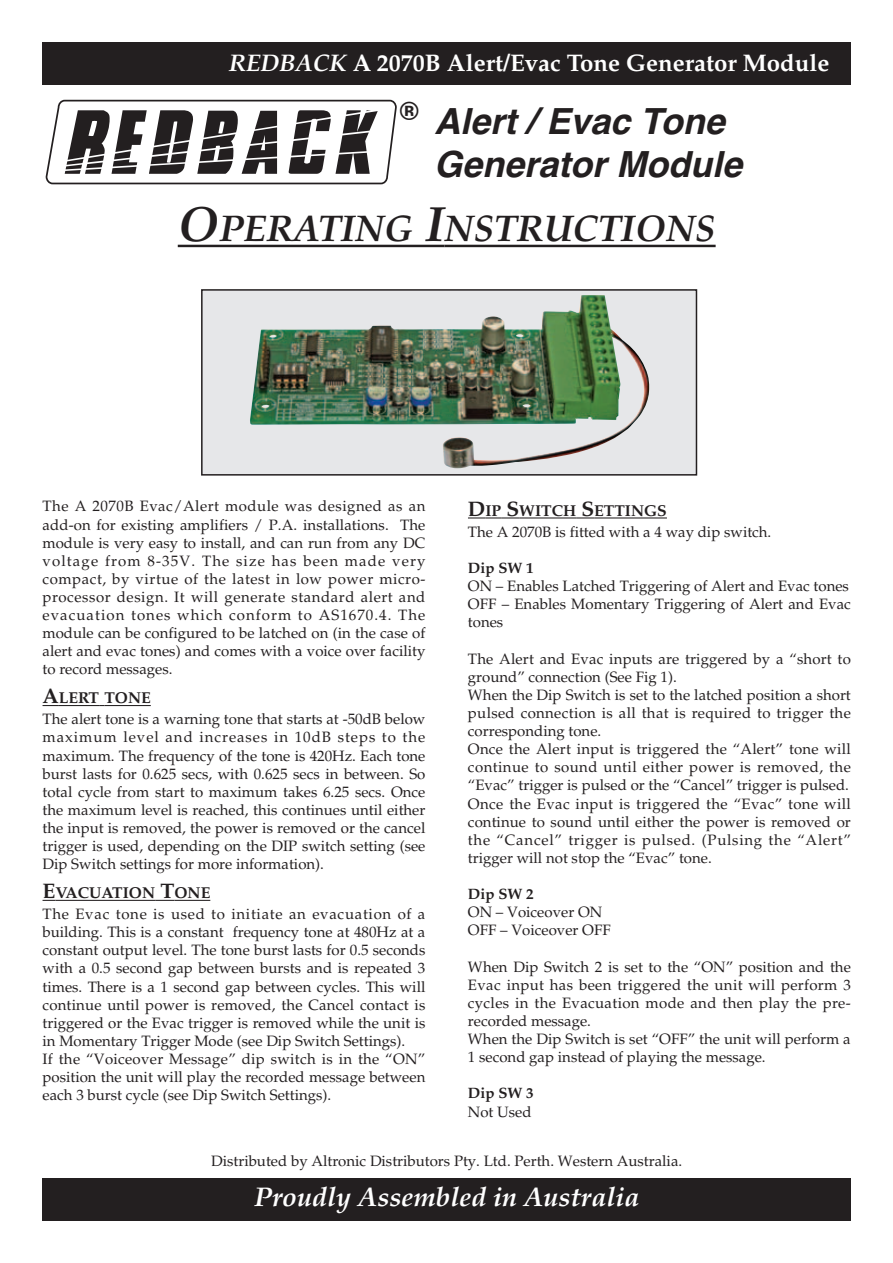
<style>
.page{position:relative;width:893px;height:1263px;background:#fff}
.page>*{position:absolute;margin:0;border:0;box-sizing:border-box;transform-origin:0 0}
.t1{font:italic 700 37.2px "Palatino";color:#231f20}
.t2{font:italic 700 36px/43.2px "Helvetica";color:#231f20}
.t3{font:italic 700 27px "Palatino";color:#fff}
.t4{font:700 25.5px "Helvetica";color:#231f20}
.t5{font:700 24px "Palatino";color:#fff}
.t6{font:700 15.75px "Palatino";color:#231f20}
.t7{font:15px/18.1px "Palatino";color:#231f20}
.t8{font:700 15px "Palatino";color:#231f20}
.s1{font-style:italic}
.s2{font-size:49.5px}
.s3{font-size:21px}
</style>
<div class="page">
<div style="left:202px;top:290px;width:494px;height:185px;background:#e6e7e9"></div>
<img style="left:250px;top:295px;width:399px;height:173px">
<div style="left:201px;top:289px;width:496px;height:187px;border:2px solid #231f20"></div>
<svg style="left:45px;top:99px;width:352px;height:86px"></svg>
<div style="left:43px;top:43px;width:807px;height:42px;background:#231f20"></div>
<div style="left:43px;top:1178px;width:807px;height:42px;background:#231f20"></div>
<hr style="left:178px;top:245px;width:41px;height:2px;background:#231f20">
<hr style="left:219px;top:245px;width:194px;height:2px;background:#231f20">
<hr style="left:413px;top:245px;width:31px;height:2px;background:#231f20">
<hr style="left:444px;top:245px;width:271px;height:2px;background:#231f20">
<svg style="left:43px;top:705px;width:16px;height:1px"></svg>
<hr style="left:59px;top:705px;width:40px;height:1px;background:#231f20">
<hr style="left:104px;top:705px;width:47px;height:1px;background:#231f20">
<svg style="left:43px;top:900px;width:12px;height:1px"></svg>
<hr style="left:55px;top:900px;width:100px;height:1px;background:#231f20">
<svg style="left:155px;top:900px;width:19px;height:1px"></svg>
<hr style="left:174px;top:900px;width:36px;height:1px;background:#231f20">
<svg style="left:468px;top:517px;width:51px;height:2px"></svg>
<hr style="left:519px;top:517px;width:57px;height:2px;background:#231f20">
<svg style="left:576px;top:517px;width:18px;height:2px"></svg>
<hr style="left:594px;top:517px;width:73px;height:2px;background:#231f20">
<h3 class="t5" style="left:229px;top:53px;width:602px"><span class="s1">REDBACK</span> A 2070B Alert/Evac Tone Generator Module</h3>
<h3 class="t4" style="left:400px;top:101px;width:20px">®</h3>
<h2 class="t2" style="left:434px;top:103px;width:309px">Alert / Evac Tone<br>Generator Module</h2>
<h1 class="t1" style="left:178px;top:214px;width:539px"><span class="s2">O</span>PERATING <span class="s2">I</span>NSTRUCTIONS</h1>
<p class="t7" style="left:43px;top:499px;width:384px;text-align:justify">The A 2070B Evac/Alert module was designed as an add-on for existing amplifiers / P.A. installations. The module is very easy to install, and can run from any DC voltage from 8-35V. The size has been made very compact, by virtue of the latest in low power micro&shy;processor design. It will generate standard alert and evacuation tones which conform to AS1670.4. The module can be configured to be latched on (in the case of alert and evac tones) and comes with a voice over facility to record messages.</p>
<p class="t6" style="left:43px;top:692px;width:110px"><span class="s3">A</span>LERT TONE</p>
<p class="t7" style="left:43px;top:712px;width:384px;text-align:justify">The alert tone is a warning tone that starts at -50dB below maximum level and increases in 10dB steps to the maximum. The frequency of the tone is 420Hz. Each tone burst lasts for 0.625 secs, with 0.625 secs in between. So total cycle from start to maximum takes 6.25 secs. Once the maximum level is reached, this continues until either the input is removed, the power is removed or the cancel trigger is used, depending on the DIP switch setting (see Dip Switch settings for more information).</p>
<p class="t6" style="left:43px;top:887px;width:169px"><span class="s3">E</span>VACUATION <span class="s3">T</span>ONE</p>
<p class="t7" style="left:43px;top:907px;width:384px">The Evac tone is used to initiate an evacuation of a building. This is a constant frequency tone at 480Hz at a constant output level. The tone burst lasts for 0.5 seconds with a 0.5 second gap between bursts and is repeated 3 times. There is a 1 second gap between cycles. This will continue until power is removed, the Cancel contact is triggered or the Evac trigger is removed while the unit is in Momentary Trigger Mode (see Dip Switch Settings).<br>If the “Voiceover Message” dip switch is in the “ON” position the unit will play the recorded message between each 3 burst cycle (see Dip Switch Settings).</p>
<p class="t6" style="left:468px;top:504px;width:200px"><span class="s3">D</span>IP <span class="s3">S</span>WITCH <span class="s3">S</span>ETTINGS</p>
<p class="t7" style="left:468px;top:524px;width:305px">The A 2070B is fitted with a 4 way dip switch.</p>
<p class="t8" style="left:468px;top:562px;width:67px">Dip SW 1</p>
<p class="t7" style="left:468px;top:579px;width:384px">ON – Enables Latched Triggering of Alert and Evac tones<br>OFF – Enables Momentary Triggering of Alert and Evac tones</p>
<p class="t7" style="left:468px;top:651px;width:384px">The Alert and Evac inputs are triggered by a “short to ground” connection (See Fig 1).<br>When the Dip Switch is set to the latched position a short pulsed connection is all that is required to trigger the corresponding tone.<br>Once the Alert input is triggered the “Alert” tone will continue to sound until either power is removed, the “Evac” trigger is pulsed or the “Cancel” trigger is pulsed.<br>Once the Evac input is triggered the “Evac” tone will continue to sound until either the power is removed or the “Cancel” trigger is pulsed. (Pulsing the “Alert” trigger will not stop the “Evac” tone.</p>
<p class="t8" style="left:468px;top:888px;width:67px">Dip SW 2</p>
<p class="t7" style="left:468px;top:905px;width:144px">ON – Voiceover ON<br>OFF – Voiceover OFF</p>
<p class="t7" style="left:468px;top:959px;width:384px">When Dip Switch 2 is set to the “ON” position and the Evac input has been triggered the unit will perform 3 cycles in the Evacuation mode and then play the pre&shy;recorded message.<br>When the Dip Switch is set “OFF” the unit will perform a 1 second gap instead of playing the message.</p>
<p class="t8" style="left:468px;top:1088px;width:67px">Dip SW 3</p>
<p class="t7" style="left:468px;top:1104px;width:65px">Not Used</p>
<p class="t7" style="left:211px;top:1154px;width:472px">Distributed by Altronic Distributors Pty. Ltd. Perth. Western Australia.</p>
<h3 class="t3" style="left:254px;top:1187px;width:387px">Proudly Assembled in Australia</h3>
</div>
